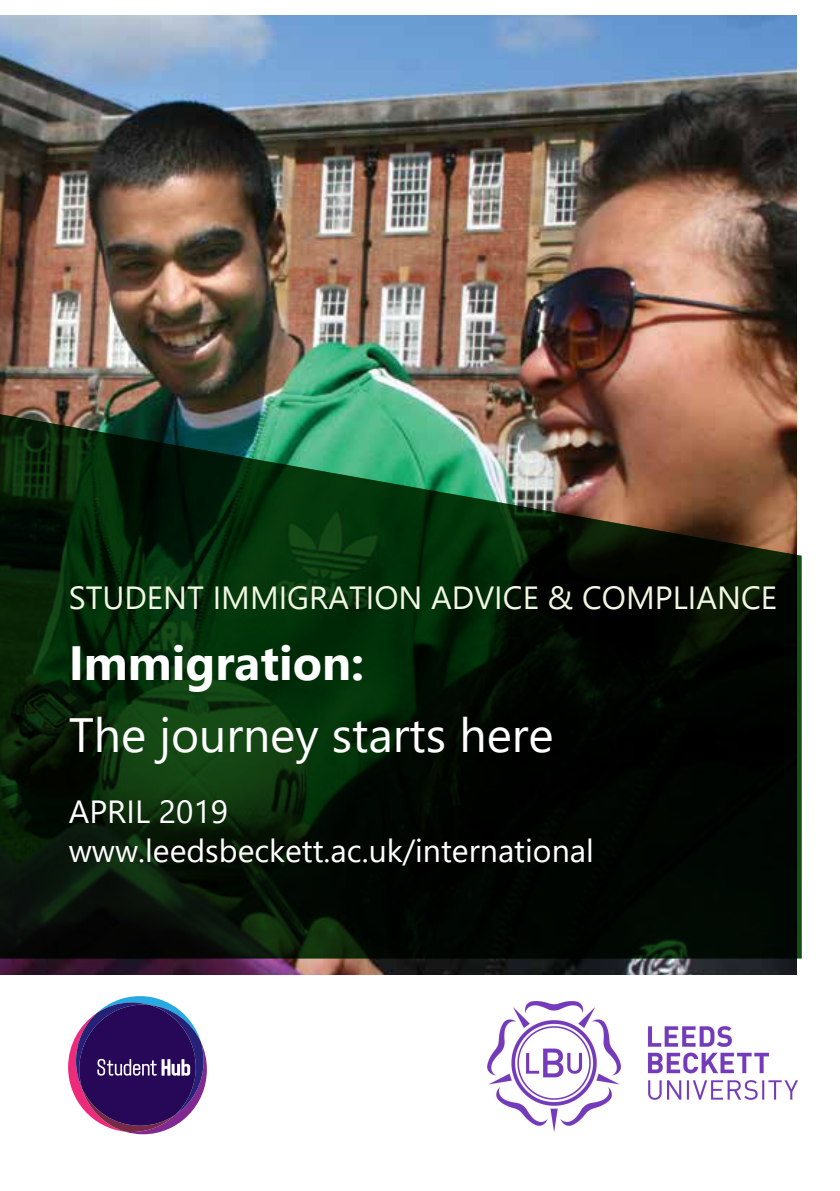
<style>
.page{position:relative;width:840px;height:1191px;background:#fff}
.page>*{position:absolute;margin:0;border:0;box-sizing:border-box;transform-origin:0 0}
.t1{font:48px "Segoe UI";color:#fff}
.t2{font:700 48px "Segoe UI";color:#fff}
.t3{font:32px/38.4px "Segoe UI";color:#fff}
.t4{font:32px "Segoe UI";color:#f1f7e3}
</style>
<div class="page">
<img style="left:0;top:16px;width:796px;height:958px">
<svg style="left:0;top:409px;width:801px;height:549px;background:#132512"></svg>
<svg style="left:68px;top:996px;width:139px;height:138px"></svg>
<img style="left:487px;top:1001px;width:309px;height:130px">
<p class="t4" style="left:69px;top:567px;width:709px">STUDENT IMMIGRATION ADVICE &amp; COMPLIANCE</p>
<h1 class="t2" style="left:69px;top:617px;width:297px">Immigration:</h1>
<h1 class="t1" style="left:69px;top:689px;width:486px">The journey starts here</h1>
<p class="t3" style="left:69px;top:790px;width:526px">APRIL 2019 www.leedsbeckett.ac.uk/international</p>
</div>
